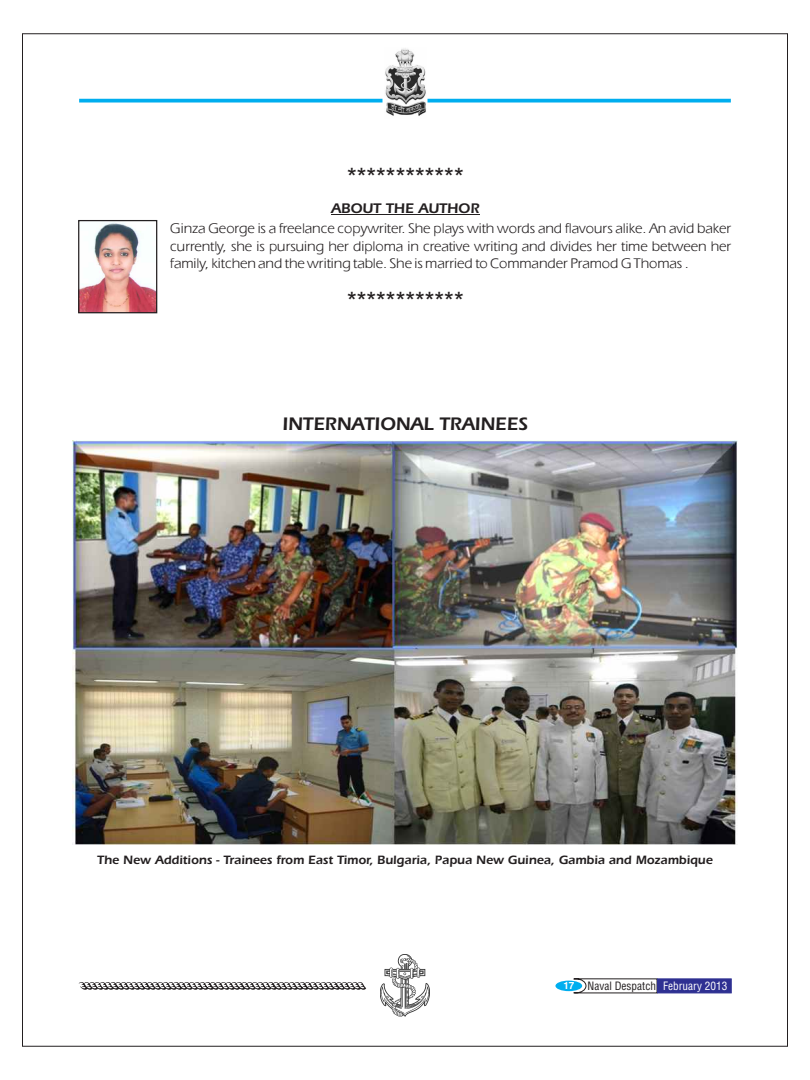
<style>
.page{position:relative;width:810px;height:1080px;background:#fff}
.page>*{position:absolute;margin:0;border:0;box-sizing:border-box;transform-origin:0 0}
.t1{font:25px "Arial";color:#231f20}
.t2{font:18.75px "Erie Black";color:#231f20}
.t3{font:14.38px/17.2px "Erie";color:#231f20;text-align:justify}
.t4{font:14.38px "Erie Black";color:#231f20}
.t5{font:12.5px "Erie Black";color:#231f20}
.t6{font:11.25px "Helv Condensed";color:#231f20}
.t7{font:700 10px "Helvetica";color:#fff}
.s1{color:#fff}
</style>
<div class="page">
<img style="left:80px;top:222px;width:75px;height:89px">
<div style="left:78px;top:220px;width:79px;height:93px;border:1px solid #231f20"></div>
<hr style="left:331px;top:214px;width:148px;height:1px;background:#231f20">
<svg style="left:79px;top:99px;width:652px;height:4px;background:#1fb8f0"></svg>
<svg style="left:79px;top:982px;width:287px;height:8px"></svg>
<img style="left:384px;top:48px;width:43px;height:68px">
<img style="left:381px;top:955px;width:48px;height:62px">
<div style="left:555px;top:981px;width:27px;height:10px;background:#00aeef;border-radius:50%"></div>
<img style="left:73px;top:440px;width:664px;height:405px">
<svg style="left:573px;top:978px;width:85px;height:16px"></svg>
<div style="left:657px;top:979px;width:75px;height:14px;background:#2e3092"></div>
<h1 class="t1" style="left:347px;top:167px;width:118px">************</h1>
<p class="t4" style="left:331px;top:199px;width:150px">ABOUT THE AUTHOR</p>
<p class="t3" style="left:170px;top:222px;width:562px">Ginza George is a freelance copywriter. She plays with words and flavours alike. An avid baker currently, she is pursuing her diploma in creative writing and divides her time between her family, kitchen and the writing table. She is married to Commander Pramod G Thomas .</p>
<h1 class="t1" style="left:347px;top:292px;width:118px">************</h1>
<h2 class="t2" style="left:283px;top:413px;width:247px">INTERNATIONAL TRAINEES</h2>
<p class="t5" style="left:97px;top:852px;width:617px">The New Additions - Trainees from East Timor, Bulgaria, Papua New Guinea, Gambia and Mozambique</p>
<p class="t7" style="left:563px;top:982px;width:13px">17</p>
<p class="t6" style="left:588px;top:978px;width:141px">Naval Despatch <span class="s1">February 2013</span></p>
</div>
